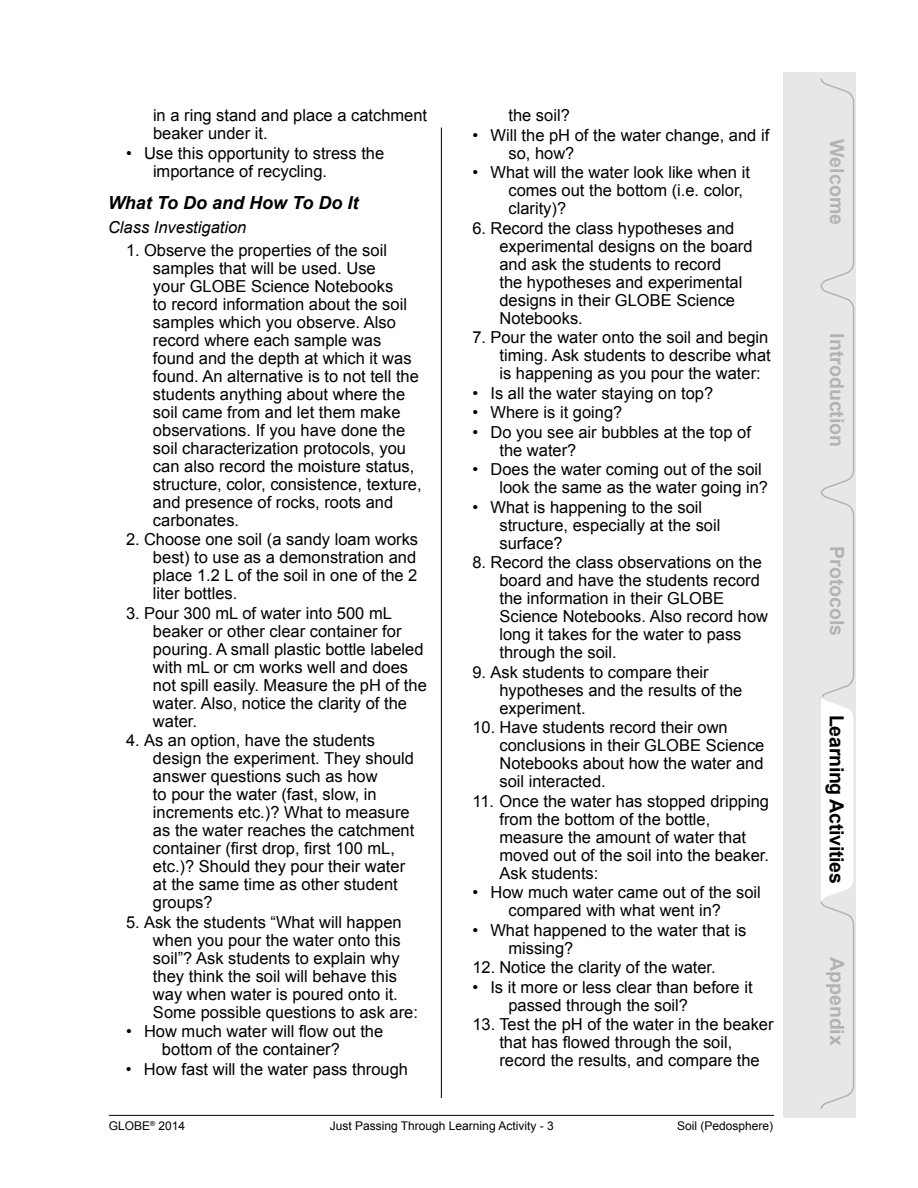
<style>
.page{position:relative;width:918px;height:1188px;background:#fff}
.page>*{position:absolute;margin:0;border:0;box-sizing:border-box;transform-origin:0 0}
.t1{font:700 19.5px "Arial";color:#b1b4b6}
.t2{font:700 19.5px "Arial";letter-spacing:-.015em;color:#000}
.t3{font:italic 700 18px "Arial";color:#000}
.t4{font:16.5px/18px "Arial";color:#000}
.t5{font:italic 16.5px "Arial";color:#000}
.t6{font:12px "Arial";color:#000}
</style>
<div class="page">
<hr style="left:441px;top:128px;width:1px;height:970px;background:#000">
<hr style="left:109px;top:1115px;width:665px;height:1px;background:#000">
<div style="left:783px;top:72px;width:72px;height:1046px;background:#e6e7e8"></div>
<svg style="left:820px;top:78px;width:35px;height:1031px"></svg>
<p class="t4" style="left:153px;top:107px;width:276px">in a ring stand and place a catchment beaker under it.</p>
<p class="t4" style="left:153px;top:144px;width:233px;text-indent:-27px">• Use this opportunity to stress the importance of recycling.</p>
<p class="t3" style="left:108px;top:191px;width:252px">What To Do and How To Do It</p>
<p class="t5" style="left:108px;top:217px;width:140px">Class Investigation</p>
<p class="t4" style="left:153px;top:241px;width:270px;text-indent:-27px">1. Observe the properties of the soil samples that will be used. Use<br>your GLOBE Science Notebooks<br>to record information about the soil samples which you observe. Also record where each sample was found and the depth at which it was found. An alternative is to not tell the students anything about where the soil came from and let them make observations. If you have done the soil characterization protocols, you can also record the moisture status, structure, color, consistence, texture, and presence of rocks, roots and carbonates.</p>
<p class="t4" style="left:153px;top:531px;width:267px;text-align:justify;text-indent:-27px">2. Choose one soil (a sandy loam works best) to use as a demonstration and place 1.2 L of the soil in one of the 2 liter bottles.</p>
<p class="t4" style="left:153px;top:604px;width:275px;text-indent:-27px">3. Pour 300 mL of water into 500 mL beaker or other clear container for pouring. A small plastic bottle labeled with mL or cm works well and does not spill easily. Measure the pH of the water. Also, notice the clarity of the water.</p>
<p class="t4" style="left:153px;top:732px;width:263px;text-indent:-27px">4. As an option, have the students design the experiment. They should answer questions such as how<br>to pour the water (fast, slow, in increments etc.)? What to measure as the water reaches the catchment container (first drop, first 100 mL, etc.)? Should they pour their water at the same time as other student groups?</p>
<p class="t4" style="left:153px;top:913px;width:267px;text-indent:-27px">5. Ask the students “What will happen when you pour the water onto this soil”? Ask students to explain why they think the soil will behave this way when water is poured onto it.<br>Some possible questions to ask are:</p>
<p class="t4" style="left:126px;top:1023px;width:259px;text-align:center">• How much water will flow out the bottom of the container?</p>
<p class="t4" style="left:126px;top:1060px;width:284px">• How fast will the water pass through</p>
<p class="t4" style="left:508px;top:107px;width:63px">the soil?</p>
<p class="t4" style="left:508px;top:126px;width:262px;text-indent:-36px">• Will the pH of the water change, and if so, how?</p>
<p class="t4" style="left:508px;top:164px;width:243px;text-indent:-36px">• What will the water look like when it comes out the bottom (i.e. color, clarity)?</p>
<p class="t4" style="left:499px;top:219px;width:255px;text-indent:-27px">6. Record the class hypotheses and experimental designs on the board and ask the students to record<br>the hypotheses and experimental designs in their GLOBE Science<br>Notebooks.</p>
<p class="t4" style="left:499px;top:329px;width:273px;text-indent:-27px">7. Pour the water onto the soil and begin timing. Ask students to describe what is happening as you pour the water:</p>
<p class="t4" style="left:472px;top:384px;width:242px">• Is all the water staying on top?</p>
<p class="t4" style="left:472px;top:404px;width:152px">• Where is it going?</p>
<p class="t4" style="left:499px;top:423px;width:253px;text-indent:-27px">• Do you see air bubbles at the top of the water?</p>
<p class="t4" style="left:499px;top:461px;width:270px;text-indent:-27px">• Does the water coming out of the soil look the same as the water going in?</p>
<p class="t4" style="left:499px;top:498px;width:223px;text-indent:-27px">• What is happening to the soil structure, especially at the soil surface?</p>
<p class="t4" style="left:499px;top:554px;width:270px;text-indent:-27px">8. Record the class observations on the board and have the students record the information in their GLOBE<br>Science Notebooks. Also record how long it takes for the water to pass through the soil.</p>
<p class="t4" style="left:499px;top:663px;width:245px;text-indent:-27px">9. Ask students to compare their hypotheses and the results of the experiment.</p>
<p class="t4" style="left:499px;top:719px;width:267px;text-indent:-27px">10. Have students record their own conclusions in their GLOBE Science<br>Notebooks about how the water and soil interacted.</p>
<p class="t4" style="left:499px;top:792px;width:271px;text-indent:-27px">11. Once the water has stopped dripping from the bottom of the bottle, measure the amount of water that moved out of the soil into the beaker.<br>Ask students:</p>
<p class="t4" style="left:472px;top:884px;width:290px;text-align:center">• How much water came out of the soil compared with what went in?</p>
<p class="t4" style="left:508px;top:921px;width:239px;text-indent:-36px">• What happened to the water that is missing?</p>
<p class="t4" style="left:472px;top:959px;width:245px">12. Notice the clarity of the water.</p>
<p class="t4" style="left:508px;top:978px;width:246px;text-indent:-36px">• Is it more or less clear than before it passed through the soil?</p>
<p class="t4" style="left:499px;top:1016px;width:276px;text-indent:-27px">13. Test the pH of the water in the beaker that has flowed through the soil, record the results, and compare the</p>
<p class="t6" style="left:109px;top:1118px;width:78px">GLOBE<sup>®</sup> 2014</p>
<p class="t6" style="left:330px;top:1118px;width:225px">Just Passing Through Learning Activity - 3</p>
<p class="t6" style="left:677px;top:1118px;width:98px">Soil (Pedosphere)</p>
<p class="t1" style="left:850px;top:139px;width:87px;rotate:90deg">Welcome</p>
<p class="t1" style="left:850px;top:333px;width:115px;rotate:90deg">Introduction</p>
<p class="t1" style="left:850px;top:546px;width:92px;rotate:90deg">Protocols</p>
<p class="t2" style="left:850px;top:715px;width:170px;rotate:90deg">Learning Activities</p>
<p class="t1" style="left:850px;top:957px;width:90px;rotate:90deg">Appendix</p>
</div>
